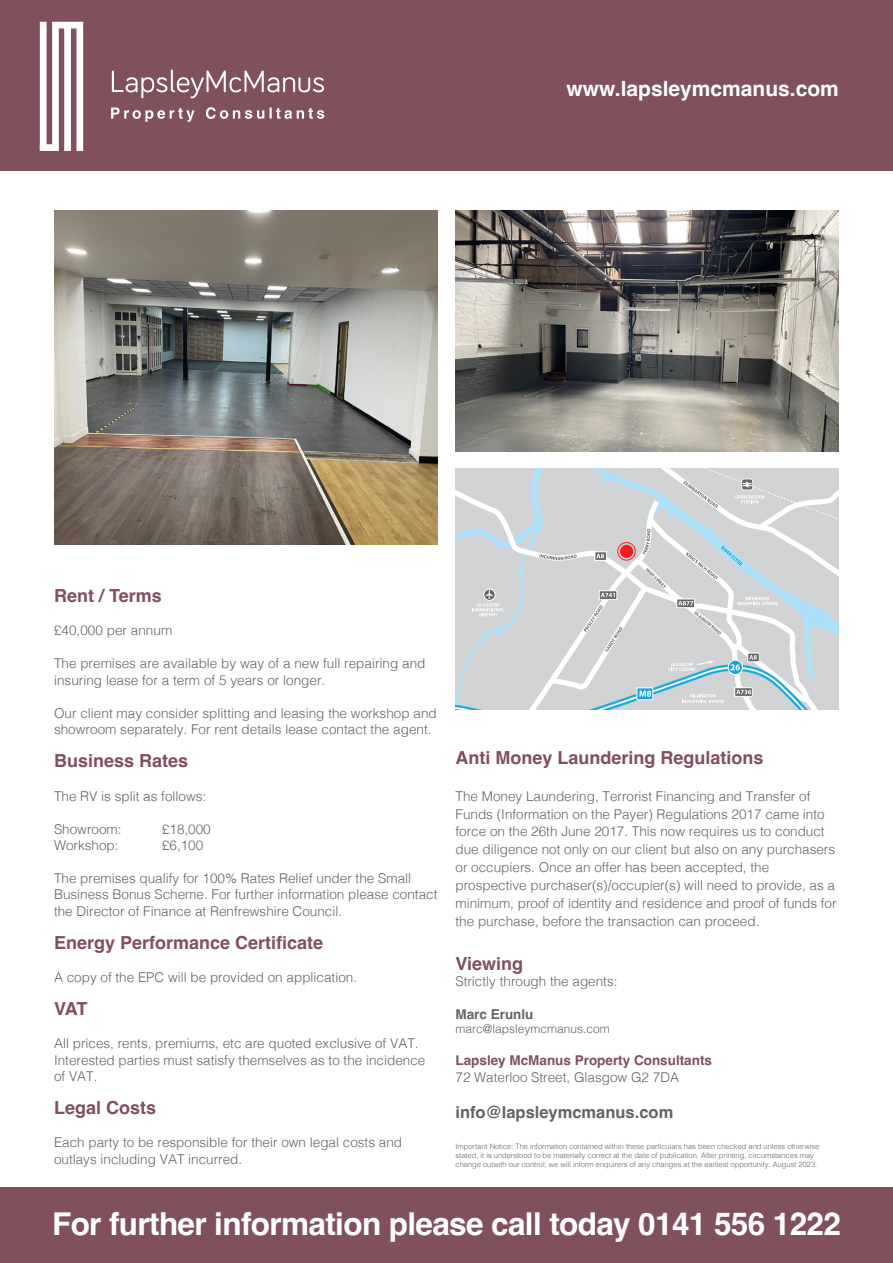
<style>
.page{position:relative;width:893px;height:1263px;background:#fff}
.page>*{position:absolute;margin:0;border:0;box-sizing:border-box;transform-origin:0 0}
.t1{font:700 31.5px "Helvetica";letter-spacing:-.02em;color:#fff}
.t2{font:700 21px "Helvetica";color:#fff}
.t3{font:700 18px "Helvetica";color:#80505d}
.t4{font:700 16.5px "Helvetica";color:#636366}
.t5{font:300 13.5px/16.5px "Helvetica";color:#636366}
.t6{font:700 13.5px "Helvetica";color:#80505d}
.t7{font:700 13.5px "Helvetica";color:#636366}
.t8{font:300 12px "Helvetica";color:#636366}
.t9{font:300 7.5px/9px "Helvetica";color:#636366}
.t10{font:700 4.5px "Myriad Pro";color:#666}
</style>
<div class="page">
<div style="left:0;top:0;width:893px;height:171px;background:#80505d"></div>
<svg style="left:40px;top:22px;width:43px;height:129px"></svg>
<svg style="left:112px;top:70px;width:212px;height:28px"></svg>
<svg style="left:111px;top:107px;width:213px;height:15px"></svg>
<img style="left:54px;top:210px;width:383px;height:335px">
<img style="left:455px;top:210px;width:384px;height:242px">
<div style="left:0;top:1188px;width:893px;height:75px;background:#80505d"></div>
<svg style="left:455px;top:468px;width:384px;height:242px;background:#d0d5d8"></svg>
<h2 class="t2" style="left:567px;top:75px;width:274px">www.lapsleymcmanus.com</h2>
<h3 class="t3" style="left:54px;top:585px;width:109px">Rent / Terms</h3>
<p class="t5" style="left:54px;top:621px;width:120px">£40,000 per annum</p>
<p class="t5" style="left:54px;top:654px;width:373px">The premises are available by way of a new full repairing and insuring lease for a term of 5 years or longer.</p>
<p class="t5" style="left:54px;top:704px;width:384px">Our client may consider splitting and leasing the workshop and showroom separately. For rent details lease contact the agent.</p>
<h3 class="t3" style="left:54px;top:750px;width:136px">Business Rates</h3>
<p class="t5" style="left:54px;top:786px;width:154px">The RV is split as follows:</p>
<p class="t5" style="left:54px;top:819px;width:69px">Showroom:</p>
<p class="t5" style="left:162px;top:819px;width:50px">£18,000</p>
<p class="t5" style="left:54px;top:836px;width:66px">Workshop:</p>
<p class="t5" style="left:162px;top:836px;width:43px">£6,100</p>
<p class="t5" style="left:54px;top:869px;width:385px">The premises qualify for 100% Rates Relief under the Small<br>Business Bonus Scheme. For further information please contact the Director of Finance at Renfrewshire Council.</p>
<h3 class="t3" style="left:54px;top:932px;width:271px">Energy Performance Certificate</h3>
<p class="t5" style="left:54px;top:968px;width:305px">A copy of the EPC will be provided on application.</p>
<h3 class="t3" style="left:54px;top:998px;width:35px">VAT</h3>
<p class="t5" style="left:54px;top:1034px;width:373px">All prices, rents, premiums, etc are quoted exclusive of VAT.<br>Interested parties must satisfy themselves as to the incidence of VAT.</p>
<h3 class="t3" style="left:54px;top:1097px;width:104px">Legal Costs</h3>
<p class="t5" style="left:54px;top:1133px;width:350px">Each party to be responsible for their own legal costs and outlays including VAT incurred.</p>
<p class="t10" style="left:648px;top:567px;width:28px;rotate:44deg">HIGH STREET</p>
<p class="t10" style="left:697px;top:610px;width:35px;rotate:40deg">GLASGOW ROAD</p>
<h3 class="t3" style="left:455px;top:747px;width:310px">Anti Money Laundering Regulations</h3>
<p class="t5" style="left:455px;top:786px;width:383px;line-height:18px">The Money Laundering, Terrorist Financing and Transfer of Funds (Information on the Payer) Regulations 2017 came into force on the 26th June 2017. This now requires us to conduct due diligence not only on our client but also on any purchasers or occupiers. Once an offer has been accepted, the prospective purchaser(s)/occupier(s) will need to provide, as a minimum, proof of identity and residence and proof of funds for the purchase, before the transaction can proceed.</p>
<h3 class="t3" style="left:455px;top:952px;width:69px">Viewing</h3>
<p class="t5" style="left:455px;top:972px;width:164px">Strictly through the agents:</p>
<p class="t7" style="left:455px;top:1006px;width:80px">Marc Erunlu</p>
<p class="t8" style="left:455px;top:1018px;width:156px">marc@lapsleymcmanus.com</p>
<p class="t6" style="left:455px;top:1052px;width:258px">Lapsley McManus Property Consultants</p>
<p class="t5" style="left:455px;top:1068px;width:225px">72 Waterloo Street, Glasgow G2 7DA</p>
<p class="t4" style="left:455px;top:1102px;width:219px">info@lapsleymcmanus.com</p>
<p class="t9" style="left:455px;top:1141px;width:365px">Important Notice: The information contained within these particulars has been checked and unless otherwise stated, it is understood to be materially correct at the date of publication. After printing, circumstances may change outwith our control; we will inform enquirers of any changes at the earliest opportunity. August 2023.</p>
<h1 class="t1" style="left:52px;top:1205px;width:790px">For further information please call today 0141 556 1222</h1>
</div>
